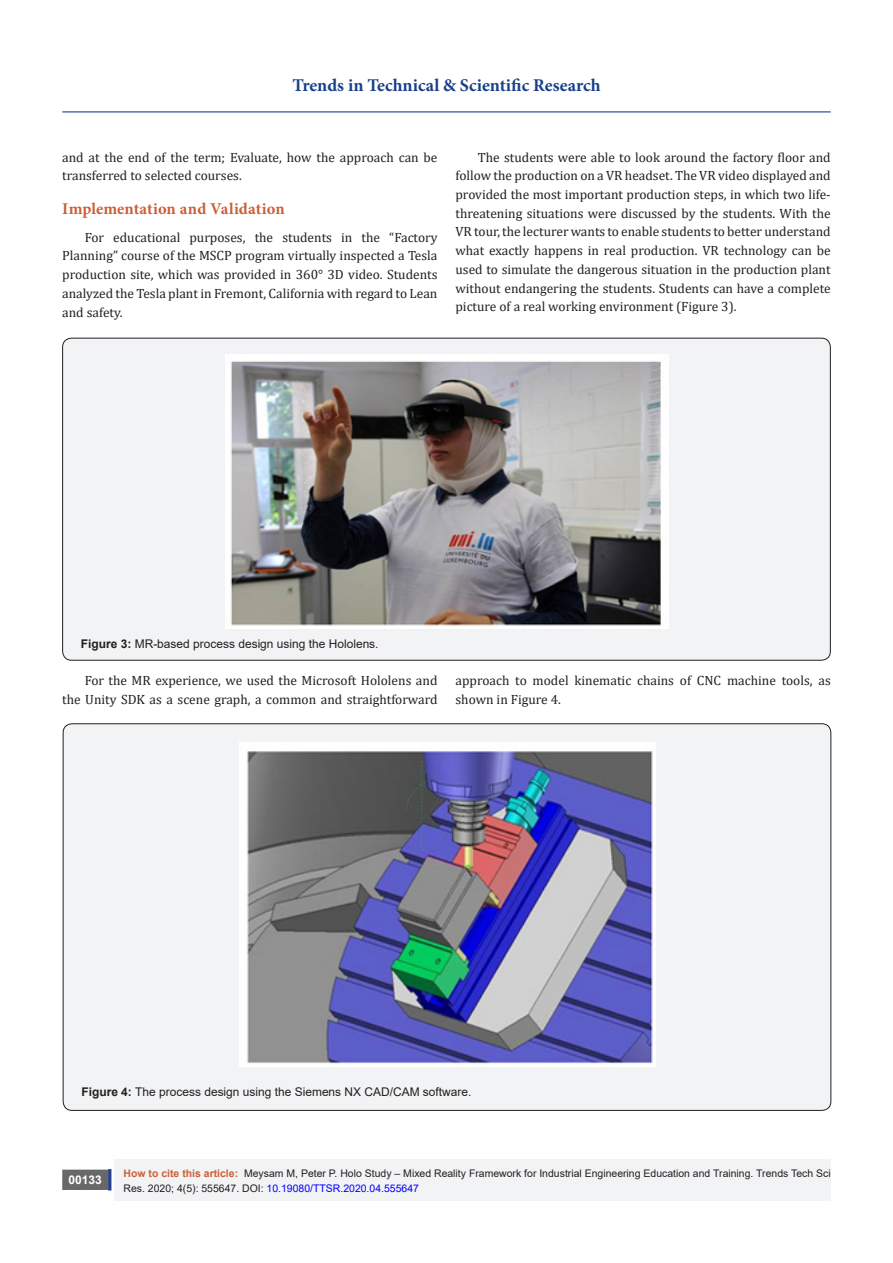
<style>
.page{position:relative;width:893px;height:1263px;background:#fff}
.page>*{position:absolute;margin:0;border:0;box-sizing:border-box;transform-origin:0 0}
.t1{font:700 18px "Minion Pro";color:#183f89}
.t2{font:700 16.5px "Minion Pro";color:#ca5f37}
.t3{font:13.5px/18.8px "Cambria";color:#231f20}
.t4{font:12px "Arial";color:#231f20}
.t5{font:700 12px "Arial";color:#fff}
.t6{font:10.5px/15px "Arial";color:#231f20}
.s1{font-weight:700}
.s2{font-weight:700;color:#ca5f37}
.s3{color:#00f}
</style>
<div class="page">
<div style="left:63px;top:1170px;width:44px;height:19px;background:#68676a"></div>
<div style="left:62px;top:1169px;width:46px;height:21px;border:2px solid #68676a"></div>
<div style="left:108px;top:1169px;width:3px;height:21px;background:#253f8e;border:2px solid #253f8e"></div>
<div style="left:115px;top:1160px;width:716px;height:41px;background:#f2f3f4"></div>
<hr style="left:62px;top:111px;width:769px;height:1px;background:#253f8e">
<div style="left:63px;top:338px;width:767px;height:322px;background:#f2f3f4;border-radius:9px"></div>
<img style="left:226px;top:354px;width:442px;height:274px">
<div style="left:63px;top:724px;width:768px;height:386px;background:#f2f3f4;border-radius:9px"></div>
<img style="left:240px;top:743px;width:416px;height:323px">
<h1 class="t1" style="left:292px;top:72px;width:310px">Trends in Technical &amp; Scientific Research</h1>
<p class="t3" style="left:62px;top:148px;width:377px">and at the end of the term; Evaluate, how the approach can be transferred to selected courses.</p>
<p class="t2" style="left:62px;top:197px;width:224px">Implementation and Validation</p>
<p class="t3" style="left:62px;top:228px;width:377px;text-align:justify;text-indent:22px">For educational purposes, the students in the “Factory Planning” course of the MSCP program virtually inspected a Tesla production site, which was provided in 360° 3D video. Students analyzed the Tesla plant in Fremont, California with regard to Lean and safety.</p>
<p class="t3" style="left:455px;top:148px;width:377px;text-align:justify;text-indent:22px">The students were able to look around the factory floor and follow the production on a VR headset. The VR video displayed and provided the most important production steps, in which two life&shy;threatening situations were discussed by the students. With the VR tour, the lecturer wants to enable students to better understand what exactly happens in real production. VR technology can be used to simulate the dangerous situation in the production plant without endangering the students. Students can have a complete picture of a real working environment (Figure 3).</p>
<p class="t4" style="left:81px;top:635px;width:299px"><span class="s1">Figure 3:</span> MR-based process design using the Hololens.</p>
<p class="t3" style="left:62px;top:671px;width:377px;text-align:right">For the MR experience, we used the Microsoft Hololens and<br>the Unity SDK as a scene graph, a common and straightforward</p>
<p class="t3" style="left:455px;top:671px;width:377px">approach to model kinematic chains of CNC machine tools, as shown in Figure 4.</p>
<p class="t4" style="left:81px;top:1083px;width:392px"><span class="s1">Figure 4:</span> The process design using the Siemens NX CAD/CAM software.</p>
<p class="t5" style="left:68px;top:1171px;width:35px">00133</p>
<p class="t6" style="left:124px;top:1165px;width:709px"><span class="s2">How to cite this article:</span> Meysam M, Peter P. Holo Study – Mixed Reality Framework for Industrial Engineering Education and Training. Trends Tech Sci<br>Res. 2020; 4(5): 555647. DOI: <span class="s3">10.19080/TTSR.2020.04.555647</span></p>
</div>
